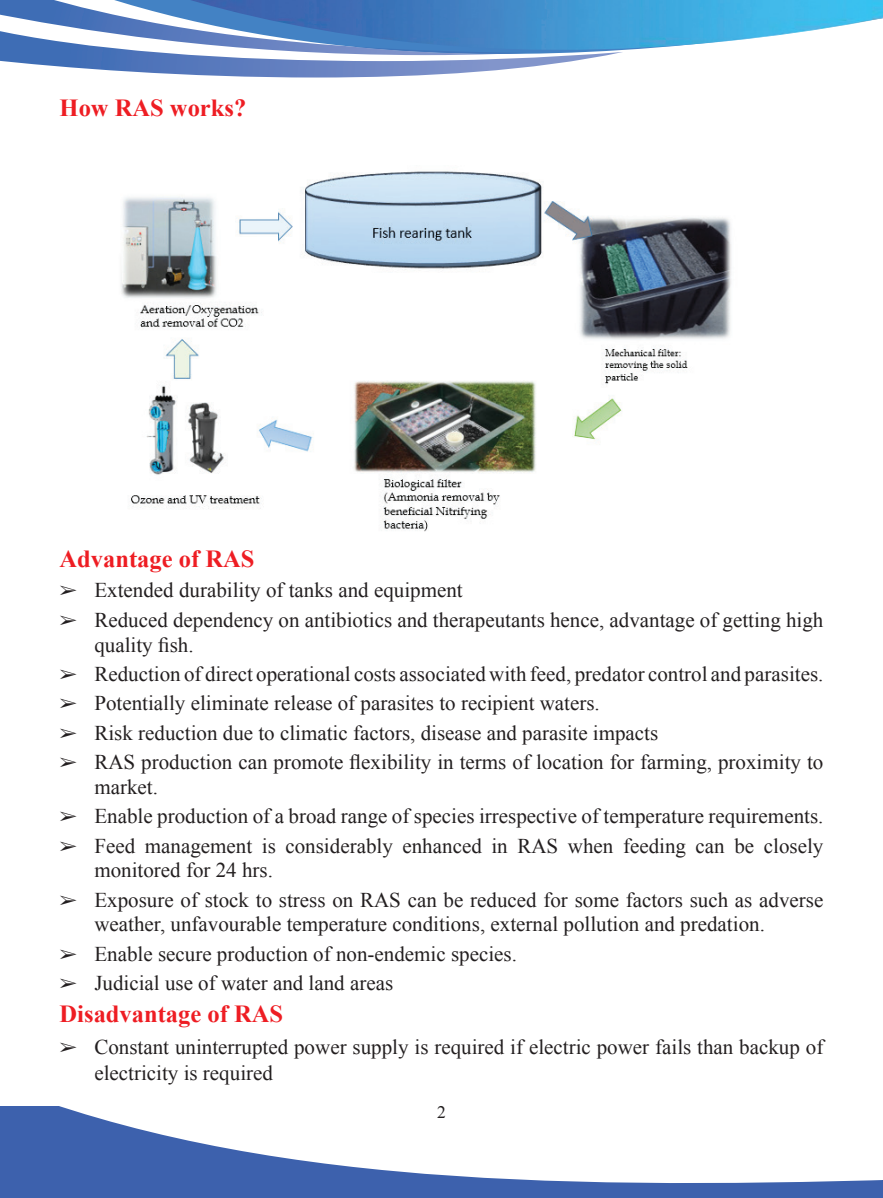
<style>
.page{position:relative;width:883px;height:1198px;background:#fff}
.page>*{position:absolute;margin:0;border:0;box-sizing:border-box;transform-origin:0 0}
.sub{font:700 24.5px "Times New Roman";color:#ee1d23}
.List_Paragraph{font:21px/24.5px "Times New Roman";color:#231f20}
.t1{font:17.5px "Times New Roman";color:#231f20}
</style>
<div class="page">
<svg style="left:882px;top:1180px;width:1px;height:17px"></svg>
<img style="left:623px;top:0;width:259px;height:50px">
<svg style="left:0;top:0;width:623px;height:77px"></svg>
<svg style="left:0;top:1106px;width:882px;height:91px"></svg>
<img style="left:121px;top:171px;width:610px;height:361px">
<p class="sub" style="left:60px;top:91px;width:188px">How RAS works?</p>
<p class="sub" style="left:60px;top:541px;width:196px">Advantage of RAS</p>
<p class="List_Paragraph" style="left:94px;top:577px;width:370px">Extended durability of tanks and equipment</p>
<p class="List_Paragraph" style="left:94px;top:607px;width:730px">Reduced dependency on antibiotics and therapeutants hence, advantage of getting high quality fish.</p>
<p class="List_Paragraph" style="left:94px;top:661px;width:730px">Reduction of direct operational costs associated with feed, predator control and parasites.</p>
<p class="List_Paragraph" style="left:94px;top:690px;width:506px">Potentially eliminate release of parasites to recipient waters.</p>
<p class="List_Paragraph" style="left:94px;top:720px;width:565px">Risk reduction due to climatic factors, disease and parasite impacts</p>
<p class="List_Paragraph" style="left:94px;top:749px;width:730px">RAS production can promote flexibility in terms of location for farming, proximity to market.</p>
<p class="List_Paragraph" style="left:94px;top:803px;width:730px">Enable production of a broad range of species irrespective of temperature requirements.</p>
<p class="List_Paragraph" style="left:94px;top:833px;width:730px">Feed management is considerably enhanced in RAS when feeding can be closely monitored for 24 hrs.</p>
<p class="List_Paragraph" style="left:94px;top:887px;width:730px">Exposure of stock to stress on RAS can be reduced for some factors such as adverse weather, unfavourable temperature conditions, external pollution and predation.</p>
<p class="List_Paragraph" style="left:94px;top:941px;width:424px">Enable secure production of non-endemic species.</p>
<p class="List_Paragraph" style="left:94px;top:970px;width:300px">Judicial use of water and land areas</p>
<p class="sub" style="left:60px;top:996px;width:225px">Disadvantage of RAS</p>
<p class="List_Paragraph" style="left:94px;top:1033px;width:730px;line-height:25.4px">Constant uninterrupted power supply is required if electric power fails than backup of electricity is required</p>
<p class="t1" style="left:437px;top:1099px;width:10px">2</p>
</div>
